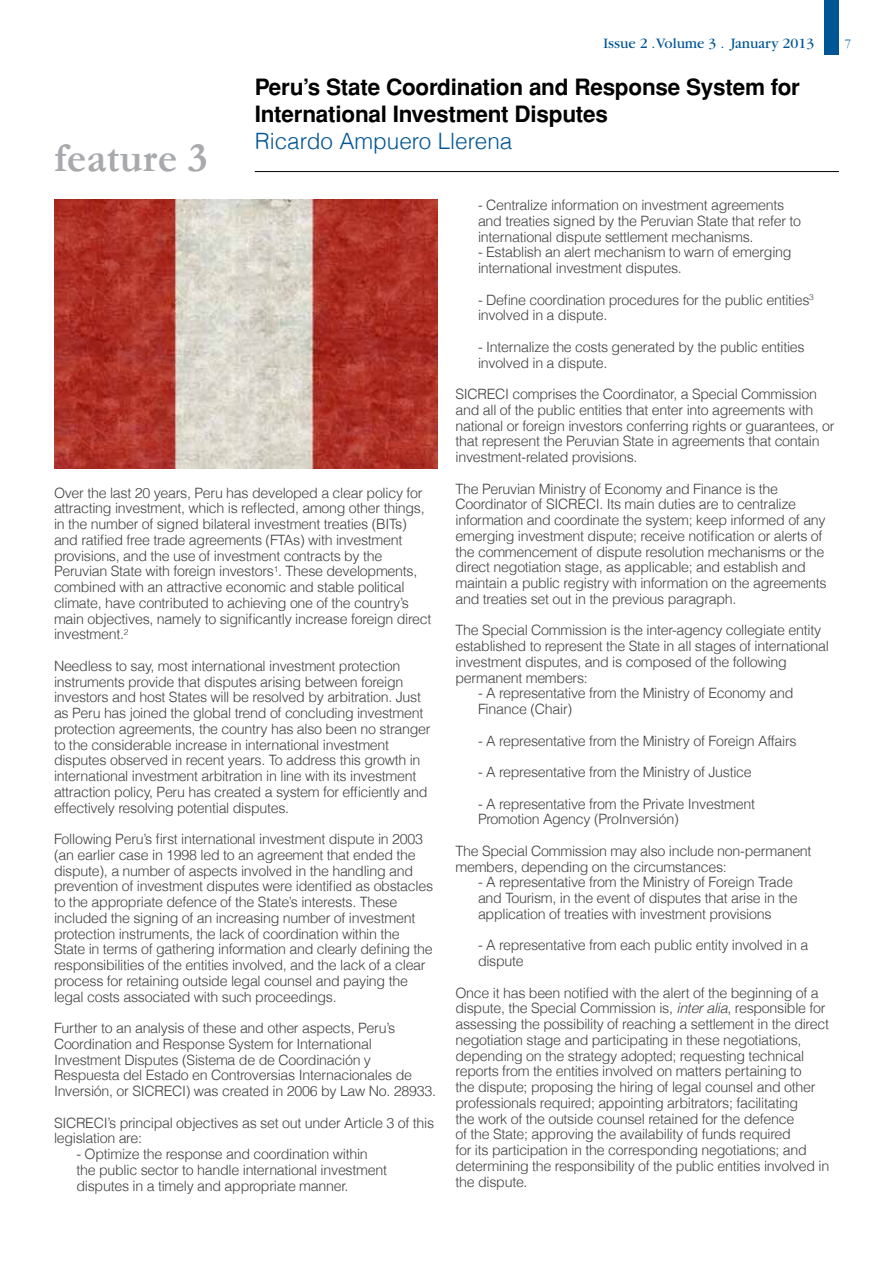
<style>
.page{position:relative;width:893px;height:1263px;background:#fff}
.page>*{position:absolute;margin:0;border:0;box-sizing:border-box;transform-origin:0 0}
.t1{font:700 42px "Garamond";color:#a7a9ac}
.t2{font:700 22.5px/27px "Helvetica";letter-spacing:-.01em;color:#000}
.t3{font:300 22.5px "Helvetica";color:#005695}
.t4{font:15px "Garamond";color:#005695}
.t5{font:300 14.25px/15.8px "Helvetica";letter-spacing:-.02em;color:#414042}
.t6{font:13.5px "Garamond";color:#00609d}
.s1{font-style:italic}
</style>
<div class="page">
<hr style="left:255px;top:171px;width:584px;height:1px;background:#000">
<img style="left:54px;top:200px;width:383px;height:269px">
<div style="left:824px;top:0;width:14px;height:54px;background:#005695"></div>
<h1 class="t1" style="left:54px;top:132px;width:155px">feature 3</h1>
<p class="t4" style="left:604px;top:35px;width:212px">Issue 2 .Volume 3 . January 2013</p>
<p class="t6" style="left:845px;top:36px;width:8px">7</p>
<h2 class="t2" style="left:255px;top:74px;width:547px">Peru’s State Coordination and Response System for<br>International Investment Disputes</h2>
<h2 class="t3" style="left:255px;top:127px;width:259px">Ricardo Ampuero Llerena</h2>
<p class="t5" style="left:54px;top:485px;width:379px">Over the last 20 years, Peru has developed a clear policy for attracting investment, which is reflected, among other things, in the number of signed bilateral investment treaties (BITs) and ratified free trade agreements (FTAs) with investment provisions, and the use of investment contracts by the Peruvian State with foreign investors<sup>1</sup>. These developments, combined with an attractive economic and stable political climate, have contributed to achieving one of the country’s main objectives, namely to significantly increase foreign direct investment.<sup>2</sup></p>
<p class="t5" style="left:54px;top:658px;width:378px">Needless to say, most international investment protection instruments provide that disputes arising between foreign investors and host States will be resolved by arbitration. Just as Peru has joined the global trend of concluding investment protection agreements, the country has also been no stranger to the considerable increase in international investment disputes observed in recent years. To address this growth in international investment arbitration in line with its investment attraction policy, Peru has created a system for efficiently and effectively resolving potential disputes.</p>
<p class="t5" style="left:54px;top:831px;width:381px">Following Peru’s first international investment dispute in 2003 (an earlier case in 1998 led to an agreement that ended the dispute), a number of aspects involved in the handling and prevention of investment disputes were identified as obstacles to the appropriate defence of the State’s interests. These included the signing of an increasing number of investment protection instruments, the lack of coordination within the State in terms of gathering information and clearly defining the responsibilities of the entities involved, and the lack of a clear process for retaining outside legal counsel and paying the legal costs associated with such proceedings.</p>
<p class="t5" style="left:54px;top:1020px;width:384px">Further to an analysis of these and other aspects, Peru’s Coordination and Response System for International Investment Disputes (Sistema de de Coordinación y Respuesta del Estado en Controversias Internacionales de Inversión, or SICRECI) was created in 2006 by Law No. 28933.</p>
<p class="t5" style="left:54px;top:1114px;width:382px">SICRECI’s principal objectives as set out under Article 3 of this legislation are:</p>
<p class="t5" style="left:77px;top:1146px;width:312px">- Optimize the response and coordination within the public sector to handle international investment disputes in a timely and appropriate manner.</p>
<p class="t5" style="left:478px;top:197px;width:325px">- Centralize information on investment agreements and treaties signed by the Peruvian State that refer to international dispute settlement mechanisms.</p>
<p class="t5" style="left:478px;top:244px;width:315px">- Establish an alert mechanism to warn of emerging international investment disputes.</p>
<p class="t5" style="left:478px;top:291px;width:337px">- Define coordination procedures for the public entities<sup>3 </sup>involved in a dispute.</p>
<p class="t5" style="left:478px;top:339px;width:328px">- Internalize the costs generated by the public entities involved in a dispute.</p>
<p class="t5" style="left:455px;top:386px;width:381px">SICRECI comprises the Coordinator, a Special Commission and all of the public entities that enter into agreements with national or foreign investors conferring rights or guarantees, or that represent the Peruvian State in agreements that contain investment-related provisions.</p>
<p class="t5" style="left:455px;top:480px;width:372px">The Peruvian Ministry of Economy and Finance is the Coordinator of SICRECI. Its main duties are to centralize information and coordinate the system; keep informed of any emerging investment dispute; receive notification or alerts of the commencement of dispute resolution mechanisms or the direct negotiation stage, as applicable; and establish and maintain a public registry with information on the agreements and treaties set out in the previous paragraph.</p>
<p class="t5" style="left:455px;top:622px;width:375px">The Special Commission is the inter-agency collegiate entity established to represent the State in all stages of international investment disputes, and is composed of the following permanent members:</p>
<p class="t5" style="left:478px;top:685px;width:317px">- A representative from the Ministry of Economy and<br>Finance (Chair)</p>
<p class="t5" style="left:478px;top:732px;width:320px">- A representative from the Ministry of Foreign Affairs</p>
<p class="t5" style="left:478px;top:764px;width:275px">- A representative from the Ministry of Justice</p>
<p class="t5" style="left:478px;top:795px;width:279px">- A representative from the Private Investment<br>Promotion Agency (ProInversión)</p>
<p class="t5" style="left:455px;top:843px;width:358px">The Special Commission may also include non-permanent members, depending on the circumstances:</p>
<p class="t5" style="left:478px;top:874px;width:321px">- A representative from the Ministry of Foreign Trade and Tourism, in the event of disputes that arise in the application of treaties with investment provisions</p>
<p class="t5" style="left:478px;top:937px;width:332px">- A representative from each public entity involved in a dispute</p>
<p class="t5" style="left:455px;top:984px;width:375px">Once it has been notified with the alert of the beginning of a dispute, the Special Commission is, <span class="s1">inter alia</span>, responsible for assessing the possibility of reaching a settlement in the direct negotiation stage and participating in these negotiations, depending on the strategy adopted; requesting technical reports from the entities involved on matters pertaining to<br>the dispute; proposing the hiring of legal counsel and other professionals required; appointing arbitrators; facilitating<br>the work of the outside counsel retained for the defence<br>of the State; approving the availability of funds required<br>for its participation in the corresponding negotiations; and determining the responsibility of the public entities involved in the dispute.</p>
</div>
